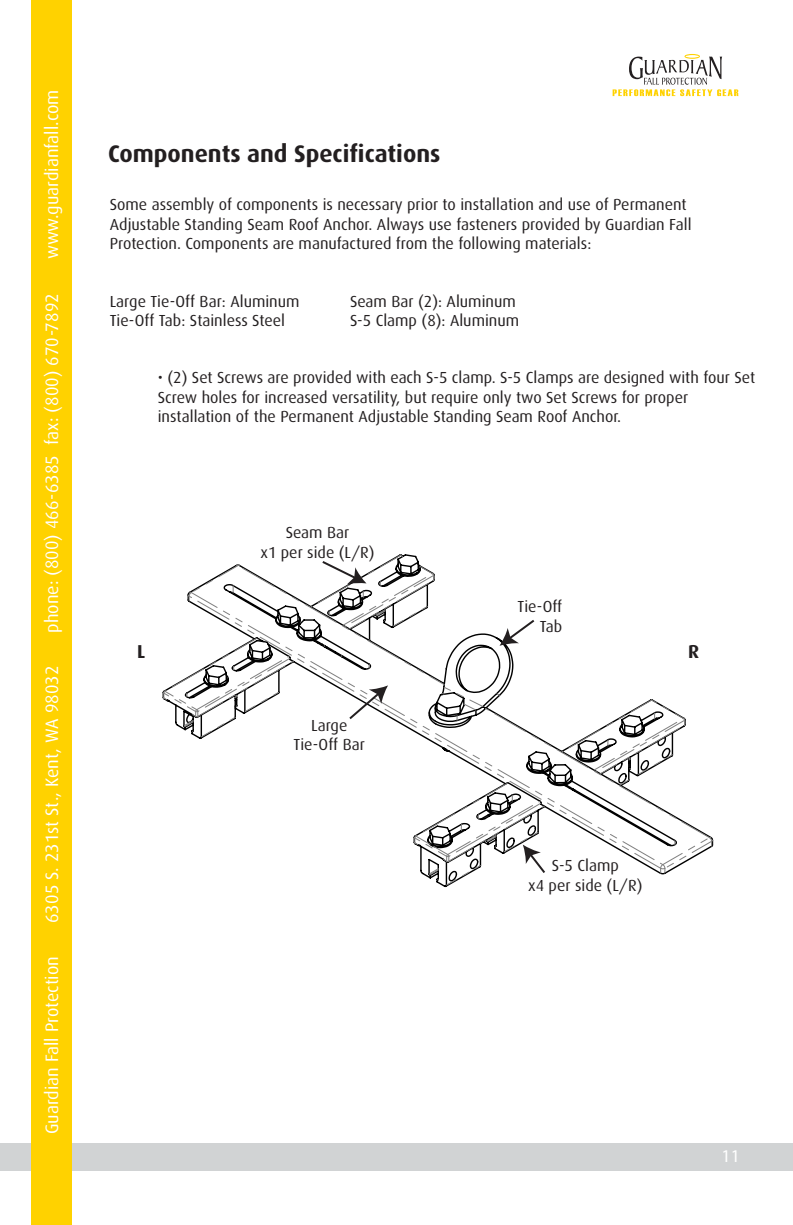
<style>
.page{position:relative;width:793px;height:1225px;background:#fff}
.page>*{position:absolute;margin:0;border:0;box-sizing:border-box;transform-origin:0 0}
.t1{font:700 24px "Dax";color:#231f20}
.t2{font:700 18.6px "Dax";color:#231f20}
.t3{font:18px "Dax";color:#fff}
.t4{font:18px "Myriad Pro";color:#fff}
.t5{font:16px/19.2px "Dax";color:#231f20;text-align:center}
</style>
<div class="page">
<div style="left:0;top:1143px;width:792px;height:27px;background:#d1d3d4"></div>
<div style="left:32px;top:0;width:40px;height:1224px;background:#ffd200"></div>
<svg style="left:612px;top:54px;width:126px;height:42px"></svg>
<svg style="left:162px;top:554px;width:551px;height:332px"></svg>
<p class="t3" style="left:42px;top:259px;width:171px;rotate:-90deg">www.guardianfall.com</p>
<p class="t3" style="left:42px;top:632px;width:341px;rotate:-90deg">phone: (800) 466-6385 fax: (800) 670-7892</p>
<p class="t3" style="left:42px;top:922px;width:258px;rotate:-90deg">6305 S. 231st St., Kent, WA 98032</p>
<p class="t3" style="left:42px;top:1134px;width:179px;rotate:-90deg">Guardian Fall Protection</p>
<h1 class="t1" style="left:108px;top:140px;width:334px">Components and Specifications</h1>
<p class="t5" style="left:110px;top:195px;width:583px;text-align:left">Some assembly of components is necessary prior to installation and use of Permanent<br>Adjustable Standing Seam Roof Anchor. Always use fasteners provided by Guardian Fall<br>Protection. Components are manufactured from the following materials:</p>
<p class="t5" style="left:110px;top:291px;width:191px">Large Tie-Off Bar: Aluminum</p>
<p class="t5" style="left:350px;top:291px;width:167px">Seam Bar (2): Aluminum</p>
<p class="t5" style="left:110px;top:311px;width:177px">Tie-Off Tab: Stainless Steel</p>
<p class="t5" style="left:350px;top:311px;width:171px">S-5 Clamp (8): Aluminum</p>
<p class="t5" style="left:158px;top:368px;width:598px;text-align:left">• (2) Set Screws are provided with each S-5 clamp. S-5 Clamps are designed with four Set<br>Screw holes for increased versatility, but require only two Set Screws for proper installation of the Permanent Adjustable Standing Seam Roof Anchor.</p>
<p class="t5" style="left:260px;top:523px;width:116px">Seam Bar<br>x1 per side (L/R)</p>
<p class="t5" style="left:517px;top:597px;width:46px;text-align:right">Tie-Off<br>Tab</p>
<p class="t2" style="left:137px;top:641px;width:10px">L</p>
<p class="t2" style="left:687px;top:641px;width:13px">R</p>
<p class="t5" style="left:293px;top:716px;width:73px">Large<br>Tie-Off Bar</p>
<p class="t5" style="left:528px;top:856px;width:116px">S-5 Clamp<br>x4 per side (L/R)</p>
<p class="t4" style="left:721px;top:1144px;width:20px">11</p>
</div>
